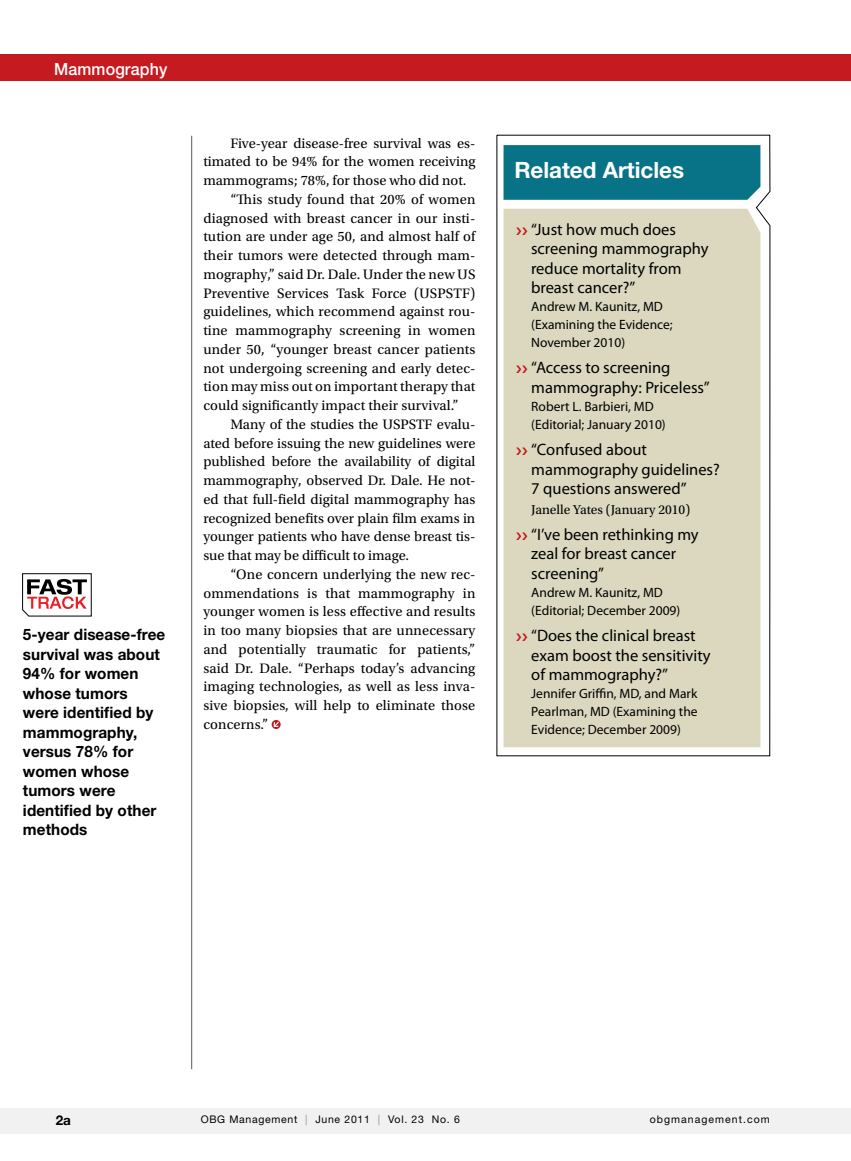
<style>
.page{position:relative;width:851px;height:1161px;background:#fff}
.page>*{position:absolute;margin:0;border:0;box-sizing:border-box;transform-origin:0 0}
.t1{font:700 22.5px "Helvetica Neue LT Std";color:#fff}
.t2{font:500 16.8px "Helvetica Neue LT Std";letter-spacing:.01em;color:#fff;scale:.95 1}
.t3{font:16.5px/19.5px "Myriad Pro";color:#000}
.t4{font:700 15.75px/19.5px "Helvetica Neue LT Std";letter-spacing:.005em;color:#000}
.t5{font:14.4px "Utopia Std";letter-spacing:.01em;color:#000}
.t6{font:13.5px/18px "Myriad Pro";color:#000}
.t7{font:13.5px "Utopia Std";color:#000}
.t8{font:700 13.5px "Helvetica Neue LT Std";color:#000}
.t9{font:10.5px "Helvetica Neue LT Std";letter-spacing:.065em;color:#000}
.t10{font:10.5px "Helvetica Neue LT Std";letter-spacing:.1em;color:#000}
.s1{color:#939598}
</style>
<div class="page">
<hr style="left:191px;top:136px;width:1px;height:933px;background:#58595b">
<svg style="left:22px;top:573px;width:70px;height:44px"></svg>
<div style="left:0;top:1108px;width:850px;height:26px;background:#f1f1f2"></div>
<div style="left:0;top:54px;width:850px;height:27px;background:#c51a20"></div>
<svg style="left:271px;top:720px;width:9px;height:9px"></svg>
<svg style="left:496px;top:135px;width:274px;height:621px"></svg>
<div style="left:503px;top:145px;width:257px;height:55px;background:#087286"></div>
<div style="left:503px;top:209px;width:257px;height:538px;background:#dbd8bf"></div>
<svg style="left:516px;top:227px;width:11px;height:8px"></svg>
<svg style="left:516px;top:366px;width:11px;height:7px"></svg>
<svg style="left:516px;top:447px;width:11px;height:8px"></svg>
<svg style="left:516px;top:532px;width:11px;height:8px"></svg>
<svg style="left:516px;top:633px;width:11px;height:8px"></svg>
<p class="t2" style="left:54px;top:59px;width:121px">Mammography</p>
<p class="t4" style="left:23px;top:624px;width:144px">5-year disease-free survival was about<br>94% for women whose tumors were identified by mammography, versus 78% for women whose tumors were identified by other methods</p>
<p class="t5" style="left:230px;top:135px;width:246px">Five-year disease-free survival was es-</p>
<p class="t5" style="left:203px;top:154px;width:273px">timated to be 94% for the women receiving</p>
<p class="t5" style="left:203px;top:173px;width:264px">mammograms; 78%, for those who did not.</p>
<p class="t5" style="left:230px;top:192px;width:246px">“This study found that 20% of women</p>
<p class="t5" style="left:203px;top:210px;width:273px">diagnosed with breast cancer in our insti-</p>
<p class="t5" style="left:203px;top:229px;width:273px">tution are under age 50, and almost half of</p>
<p class="t5" style="left:203px;top:248px;width:273px">their tumors were detected through mam-</p>
<p class="t5" style="left:203px;top:267px;width:273px">mography,” said Dr. Dale. Under the new US</p>
<p class="t5" style="left:203px;top:285px;width:273px">Preventive Services Task Force (USPSTF)</p>
<p class="t5" style="left:203px;top:304px;width:273px">guidelines, which recommend against rou-</p>
<p class="t5" style="left:203px;top:323px;width:273px">tine mammography screening in women</p>
<p class="t5" style="left:203px;top:342px;width:273px">under 50, “younger breast cancer patients</p>
<p class="t5" style="left:203px;top:360px;width:273px">not undergoing screening and early detec-</p>
<p class="t5" style="left:203px;top:379px;width:273px">tion may miss out on important therapy that</p>
<p class="t5" style="left:203px;top:398px;width:257px">could significantly impact their survival.”</p>
<p class="t5" style="left:230px;top:417px;width:246px">Many of the studies the USPSTF evalu-</p>
<p class="t5" style="left:203px;top:435px;width:273px">ated before issuing the new guidelines were</p>
<p class="t5" style="left:203px;top:454px;width:273px">published before the availability of digital</p>
<p class="t5" style="left:203px;top:473px;width:273px">mammography, observed Dr. Dale. He not-</p>
<p class="t5" style="left:203px;top:492px;width:273px">ed that full-field digital mammography has</p>
<p class="t5" style="left:203px;top:510px;width:273px">recognized benefits over plain film exams in</p>
<p class="t5" style="left:203px;top:529px;width:273px">younger patients who have dense breast tis-</p>
<p class="t5" style="left:203px;top:548px;width:207px">sue that may be difficult to image.</p>
<p class="t5" style="left:230px;top:567px;width:246px">“One concern underlying the new rec-</p>
<p class="t5" style="left:203px;top:585px;width:273px">ommendations is that mammography in</p>
<p class="t5" style="left:203px;top:604px;width:273px">younger women is less effective and results</p>
<p class="t5" style="left:203px;top:623px;width:273px">in too many biopsies that are unnecessary</p>
<p class="t5" style="left:203px;top:642px;width:273px">and potentially traumatic for patients,”</p>
<p class="t5" style="left:203px;top:660px;width:273px">said Dr. Dale. “Perhaps today’s advancing</p>
<p class="t5" style="left:203px;top:679px;width:273px">imaging technologies, as well as less inva-</p>
<p class="t5" style="left:203px;top:698px;width:273px">sive biopsies, will help to eliminate those</p>
<p class="t5" style="left:203px;top:717px;width:66px">concerns.”</p>
<h1 class="t1" style="left:514px;top:156px;width:171px">Related Articles</h1>
<p class="t3" style="left:531px;top:219px;width:179px">“Just how much does screening mammography reduce mortality from breast cancer?”</p>
<p class="t6" style="left:531px;top:297px;width:143px">Andrew M. Kaunitz, MD (Examining the Evidence;<br>November 2010)</p>
<p class="t3" style="left:531px;top:358px;width:180px">“Access to screening mammography: Priceless”</p>
<p class="t6" style="left:531px;top:397px;width:136px">Robert L. Barbieri, MD (Editorial; January 2010)</p>
<p class="t3" style="left:531px;top:440px;width:190px">“Confused about mammography guidelines?<br>7 questions answered”</p>
<p class="t7" style="left:531px;top:502px;width:160px">Janelle Yates (January 2010)</p>
<p class="t3" style="left:531px;top:524px;width:169px">“I’ve been rethinking my zeal for breast cancer screening”</p>
<p class="t6" style="left:531px;top:583px;width:151px">Andrew M. Kaunitz, MD (Editorial; December 2009)</p>
<p class="t3" style="left:531px;top:626px;width:181px">“Does the clinical breast exam boost the sensitivity of mammography?”</p>
<p class="t6" style="left:531px;top:684px;width:168px;text-align:justify">Jennifer Griffin, MD, and Mark Pearlman, MD (Examining the Evidence; December 2009)</p>
<p class="t8" style="left:56px;top:1112px;width:17px">2a</p>
<p class="t9" style="left:201px;top:1114px;width:261px">OBG Management <span class="s1">|</span> June 2011 <span class="s1">|</span> Vol. 23 No. 6</p>
<p class="t10" style="left:649px;top:1114px;width:122px">obgmanagement.com</p>
</div>
